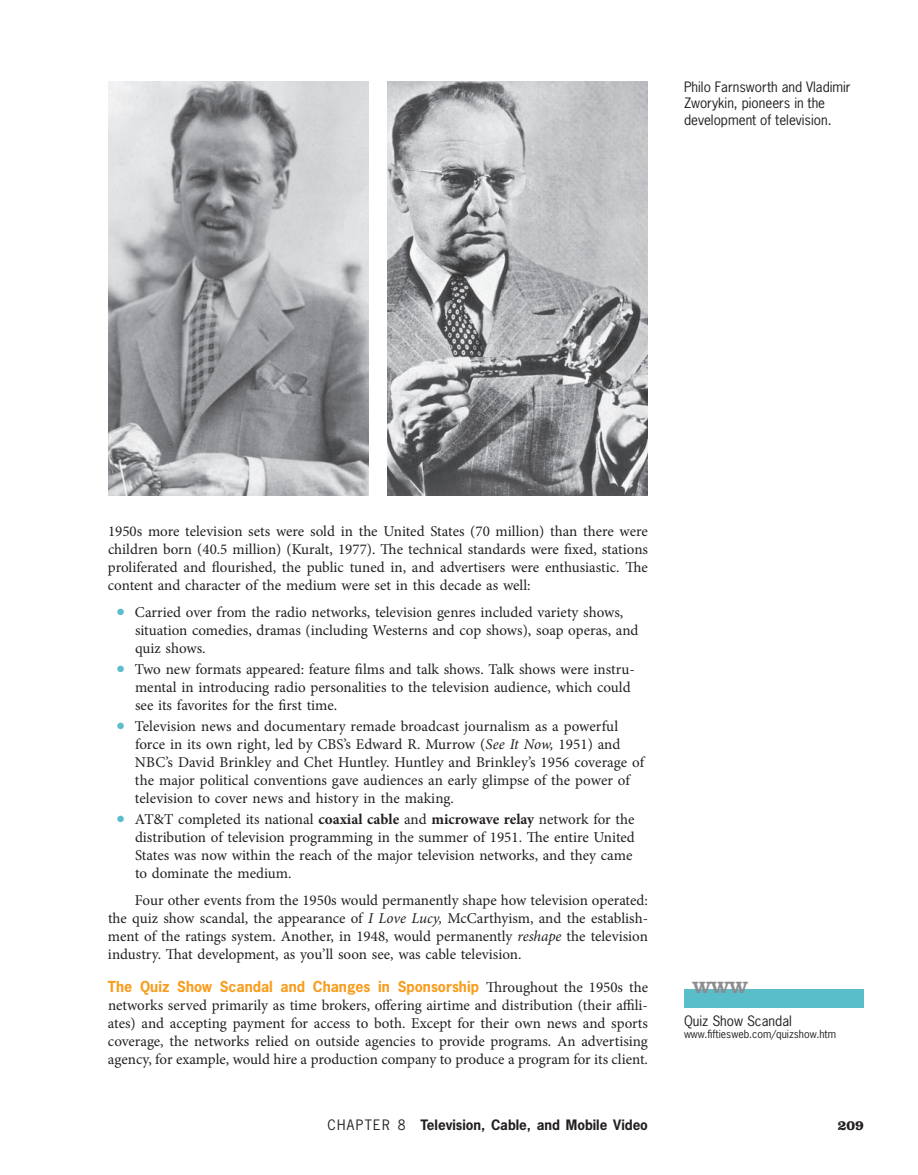
<style>
.page{position:relative;width:918px;height:1175px;background:#fff}
.page>*{position:absolute;margin:0;border:0;box-sizing:border-box;transform-origin:0 0}
.t1{font:24px "Clarendon LT Std";color:#8a8c8f}
.t2{font:15px/18px "Minion Pro";color:#231f20}
.t3{font:700 14.25px "News Gothic Std";color:#f89c1c}
.t4{font:700 14.25px "Clarendon LT Std";color:#231f20}
.t5{font:13.5px/16.5px "News Gothic Std";color:#231f20}
.t6{font:700 13.5px "News Gothic Std";letter-spacing:-.005em;color:#231f20}
.t7{font:10.5px "News Gothic Std";color:#231f20}
.s1{color:#5abdca}
.s2{font-style:italic}
.s3{font-weight:700}
.s4{font-family:"Minion Pro";font-weight:400;font-size:15px;color:#231f20}
.s5{font-weight:400}
</style>
<div class="page">
<img style="left:108px;top:81px;width:261px;height:414px">
<img style="left:387px;top:81px;width:261px;height:414px">
<div style="left:684px;top:989px;width:180px;height:18px;background:#5abdca"></div>
<p class="t5" style="left:684px;top:79px;width:168px">Philo Farnsworth and Vladimir<br>Zworykin, pioneers in the development of television.</p>
<p class="t2" style="left:108px;top:523px;width:542px;text-align:justify">1950s more television sets were sold in the United States (70 million) than there were children born (40.5 million) (Kuralt, 1977). The technical standards were fixed, stations proliferated and flourished, the public tuned in, and advertisers were enthusiastic. The content and character of the medium were set in this decade as well:</p>
<p class="t2" style="left:135px;top:604px;width:505px;text-indent:-18px"><span class="s1">●</span> Carried over from the radio networks, television genres included variety shows, situation comedies, dramas (including Westerns and cop shows), soap operas, and quiz shows.</p>
<p class="t2" style="left:135px;top:661px;width:501px;text-indent:-18px"><span class="s1">●</span> Two new formats appeared: feature films and talk shows. Talk shows were instru&shy;mental in introducing radio personalities to the television audience, which could see its favorites for the first time.</p>
<p class="t2" style="left:135px;top:718px;width:511px;text-indent:-18px"><span class="s1">●</span> Television news and documentary remade broadcast journalism as a powerful force in its own right, led by CBS’s Edward R. Murrow ( <span class="s2">See It Now,</span> 1951) and NBC’s David Brinkley and Chet Huntley. Huntley and Brinkley’s 1956 coverage of the major political conventions gave audiences an early glimpse of the power of television to cover news and history in the making.</p>
<p class="t2" style="left:135px;top:811px;width:501px;text-indent:-18px"><span class="s1">●</span> AT&amp;T completed its national <span class="s3">coaxial cable</span> and <span class="s3">microwave relay</span> network for the distribution of television programming in the summer of 1951. The entire United States was now within the reach of the major television networks, and they came to dominate the medium.</p>
<p class="t2" style="left:108px;top:892px;width:542px;text-align:justify;text-indent:27px">Four other events from the 1950s would permanently shape how television operated: the quiz show scandal, the appearance of <span class="s2">I Love Lucy,</span> McCarthyism, and the establish&shy;ment of the ratings system. Another, in 1948, would permanently <span class="s2">reshape</span> the television industry. That development, as you’ll soon see, was cable television.</p>
<p class="t3" style="left:108px;top:981px;width:542px">The Quiz Show Scandal and Changes in Sponsorship <span class="s4">Throughout the 1950s the</span></p>
<p class="t2" style="left:108px;top:997px;width:542px;text-align:justify">networks served primarily as time brokers, offering airtime and distribution (their affili&shy;ates) and accepting payment for access to both. Except for their own news and sports coverage, the networks relied on outside agencies to provide programs. An advertising agency, for example, would hire a production company to produce a program for its client.</p>
<h1 class="t1" style="left:692px;top:976px;width:58px">www</h1>
<p class="t5" style="left:684px;top:1013px;width:109px">Quiz Show Scandal</p>
<p class="t7" style="left:684px;top:1029px;width:154px">www.fiftiesweb.com/quizshow.htm</p>
<p class="t6" style="left:327px;top:1119px;width:322px"><span class="s5">CHAPTER 8</span> Television, Cable, and Mobile Video</p>
<p class="t4" style="left:838px;top:1119px;width:28px">209</p>
</div>
